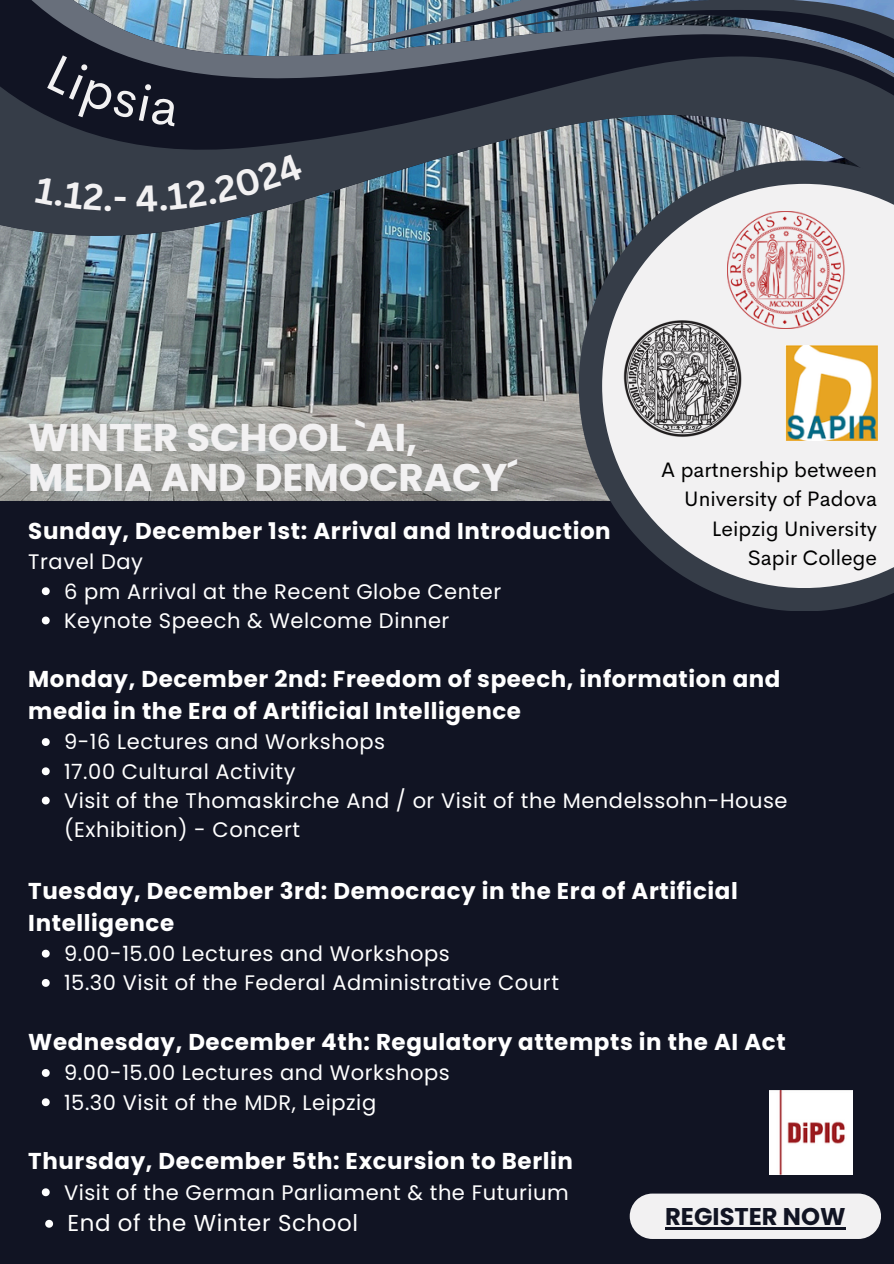
<style>
.page{position:relative;width:894px;height:1264px;background:#fff}
.page>*{position:absolute;margin:0;border:0;box-sizing:border-box;transform-origin:0 0}
.t1{font:700 38.55px/40.5px "Poppins";color:#f2f1f2}
.t2{font:700 24.15px "Poppins";color:#111423}
.t3{font:700 22.95px/31.5px "Poppins";letter-spacing:.025em;color:#fff}
.t4{font:22.95px "Poppins";letter-spacing:.025em;color:#fff}
.t5{font:21px/29.2px "Poppins";letter-spacing:.025em;color:#fff}
.t6{font:21px/29.2px "Cerebri Sans";color:#000;text-align:right}
</style>
<div class="page">
<div style="left:0;top:0;width:893px;height:1263px;background:#111423"></div>
<img style="left:0;top:290px;width:578px;height:210px">
<img style="left:0;top:97px;width:893px;height:193px">
<svg style="left:0;top:0;width:893px;height:97px"></svg>
<svg style="left:344px;top:0;width:549px;height:66px"></svg>
<svg style="left:578px;top:160px;width:315px;height:451px"></svg>
<svg style="left:602px;top:184px;width:291px;height:404px;background:#c6c7ca"></svg>
<img style="left:769px;top:1090px;width:83px;height:84px">
<svg style="left:42px;top:587px;width:8px;height:8px"></svg>
<svg style="left:42px;top:616px;width:8px;height:8px"></svg>
<svg style="left:42px;top:738px;width:8px;height:8px"></svg>
<svg style="left:42px;top:767px;width:8px;height:8px"></svg>
<svg style="left:42px;top:796px;width:8px;height:8px"></svg>
<svg style="left:42px;top:949px;width:8px;height:8px"></svg>
<svg style="left:42px;top:979px;width:8px;height:7px"></svg>
<svg style="left:42px;top:1069px;width:8px;height:7px"></svg>
<svg style="left:42px;top:1098px;width:8px;height:8px"></svg>
<svg style="left:42px;top:1188px;width:8px;height:8px"></svg>
<svg style="left:45px;top:1219px;width:8px;height:8px"></svg>
<svg style="left:629px;top:1193px;width:251px;height:45px;background:#e2e1e3"></svg>
<hr style="left:665px;top:1226px;width:180px;height:3px;background:#111423">
<img style="left:727px;top:212px;width:117px;height:117px">
<img style="left:619px;top:315px;width:126px;height:126px">
<img style="left:785px;top:345px;width:91px;height:96px">
<div style="left:35px;top:176px;width:91px;height:35px;background:#363d48"></div>
<div style="left:136px;top:153px;width:167px;height:59px;background:#363d48"></div>
<svg style="left:47px;top:55px;width:131px;height:72px"></svg>
<h5 class="t1" style="left:28px;top:417px;width:490px">WINTER SCHOOL `AI,<br>MEDIA AND DEMOCRACY´</h5>
<p class="t6" style="left:661px;top:455px;width:217px">A partnership between<br>University of Padova<br>Leipzig University<br>Sapir College</p>
<h1 class="t3" style="left:28px;top:515px;width:583px">Sunday, December 1st: Arrival and Introduction</h1>
<h1 class="t5" style="left:28px;top:547px;width:116px">Travel Day</h1>
<h3 class="t5" style="left:64px;top:576px;width:438px">6 pm Arrival at the Recent Globe Center</h3>
<p class="t5" style="left:64px;top:606px;width:387px">Keynote Speech &amp; Welcome Dinner</p>
<p class="t3" style="left:28px;top:663px;width:753px">Monday, December 2nd: Freedom of speech, information and media in the Era of Artificial Intelligence</p>
<p class="t5" style="left:64px;top:727px;width:322px">9-16 Lectures and Workshops</p>
<p class="t5" style="left:64px;top:756px;width:233px">17.00 Cultural Activity</p>
<p class="t5" style="left:64px;top:786px;width:725px">Visit of the Thomaskirche And / or Visit of the Mendelssohn-House (Exhibition) - Concert</p>
<p class="t3" style="left:28px;top:875px;width:710px">Tuesday, December 3rd: Democracy in the Era of Artificial<br>Intelligence</p>
<p class="t5" style="left:64px;top:939px;width:387px">9.00-15.00 Lectures and Workshops</p>
<h2 class="t5" style="left:64px;top:968px;width:496px">15.30 Visit of the Federal Administrative Court</h2>
<h6 class="t3" style="left:28px;top:1026px;width:758px">Wednesday, December 4th: Regulatory attempts in the AI Act</h6>
<p class="t5" style="left:64px;top:1058px;width:387px">9.00-15.00 Lectures and Workshops</p>
<p class="t5" style="left:64px;top:1087px;width:313px">15.30 Visit of the MDR, Leipzig</p>
<h5 class="t3" style="left:28px;top:1145px;width:546px">Thursday, December 5th: Excursion to Berlin</h5>
<p class="t5" style="left:64px;top:1177px;width:506px">Visit of the German Parliament &amp; the Futurium</p>
<p class="t4" style="left:67px;top:1206px;width:292px">End of the Winter School</p>
<p class="t2" style="left:665px;top:1199px;width:182px">REGISTER NOW</p>
</div>
